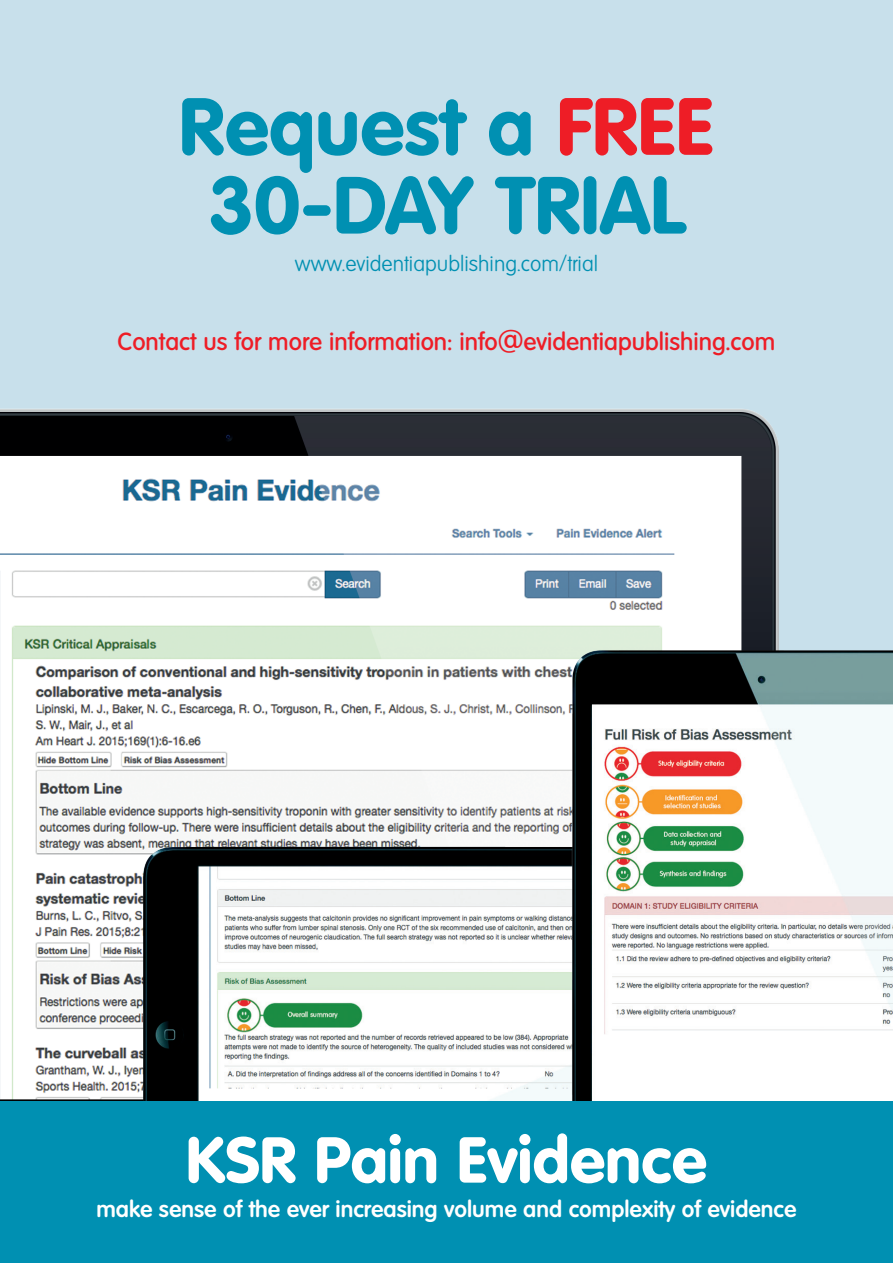
<style>
.page{position:relative;width:893px;height:1263px;background:#fff}
.page>*{position:absolute;margin:0;border:0;box-sizing:border-box;transform-origin:0 0}
.t1{font:700 78.75px "Volkswagen TS";color:#0090b2}
.t2{font:700 63px "Volkswagen TS";color:#fff}
.t3{font:500 24px "Volkswagen TS";color:#ee1d26}
.t4{font:600 22.5px "Volkswagen TS";color:#fff}
.t5{font:300 21px "Volkswagen TS";color:#0090b2}
.s1{color:#ee1d26}
</style>
<div class="page">
<div style="left:0;top:0;width:893px;height:1152px;background:#c8e0eb"></div>
<img style="left:0;top:409px;width:779px;height:692px">
<img style="left:106px;top:801px;width:420px;height:300px">
<img style="left:526px;top:605px;width:367px;height:496px">
<div style="left:0;top:1101px;width:893px;height:162px;background:#0090b2"></div>
<p class="t1" style="left:179px;top:78px;width:536px">Request a <span class="s1">FREE</span></p>
<p class="t1" style="left:207px;top:157px;width:480px">30-DAY TRIAL</p>
<p class="t5" style="left:295px;top:251px;width:305px">www.evidentiapublishing.com/trial</p>
<p class="t3" style="left:118px;top:328px;width:659px">Contact us for more information: info@evidentiapublishing.com</p>
<p class="t2" style="left:186px;top:1121px;width:522px">KSR Pain Evidence</p>
<p class="t4" style="left:96px;top:1195px;width:701px">make sense of the ever increasing volume and complexity of evidence</p>
</div>
